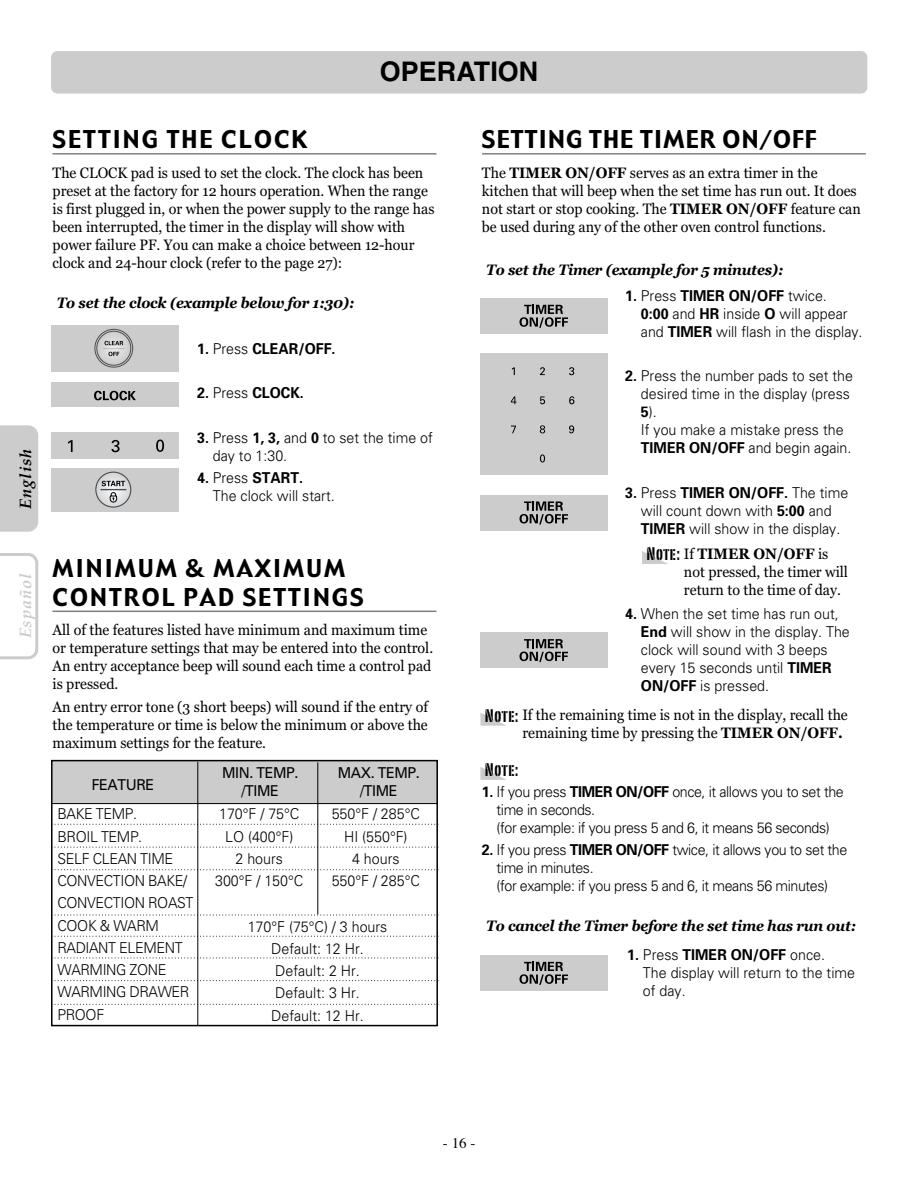
<style>
.page{position:relative;width:918px;height:1190px;background:#fff}
.page>*{position:absolute;margin:0;border:0;box-sizing:border-box;transform-origin:0 0}
.t1{font:700 27px "Helvetica";color:#000}
.t2{font:24px/28.8px "Gadget";letter-spacing:.09em;color:#000}
.t3{font:24px "Gadget";letter-spacing:.05em;color:#000}
.t4{font:18px "Portago ITCTT";letter-spacing:.04em;color:#000}
.t5{font:italic 700 16.5px "Palatino";letter-spacing:.05em;color:#000}
.t6{font:italic 700 16.5px "Palatino";letter-spacing:.05em;color:#ccc}
.t7{font:15px/18px "Georgia";color:#000;scale:.95 1}
.t8{font:300 15px/18px "Univers";color:#000;scale:.95 1}
.t9{font:300 15px/22.2px "Univers";letter-spacing:-.03em;color:#000;scale:.95 1}
.t10{font:italic 700 15px "Georgia";letter-spacing:-.015em;color:#000;scale:.95 1}
.t11{font:15px "Univers";letter-spacing:-.03em;color:#000;scale:.95 1}
.t12{font:700 15px "Univers";color:#000;scale:.95 1}
.t13{font:15px "Times";color:#000}
.s1{font-weight:300}
.s2{font-weight:700}
</style>
<div class="page">
<div style="left:0;top:425px;width:38px;height:106px;background:#ccc"></div>
<svg style="left:0;top:553px;width:38px;height:106px"></svg>
<div style="left:53px;top:53px;width:813px;height:39px;background:#ccc;border-radius:5px"></div>
<div style="left:51px;top:51px;width:816px;height:43px;border:4px solid #ccc;border-radius:5px"></div>
<hr style="left:52px;top:153px;width:384px;height:1px;background:#808080">
<div style="left:51px;top:382px;width:128px;height:25px;background:#ccc"></div>
<svg style="left:94px;top:391px;width:42px;height:9px"></svg>
<div style="left:51px;top:468px;width:128px;height:44px;background:#ccc"></div>
<svg style="left:96px;top:472px;width:35px;height:35px"></svg>
<div style="left:95px;top:471px;width:36px;height:36px;border:1px solid #4d4d4d;border-radius:50%"></div>
<svg style="left:101px;top:481px;width:25px;height:21px"></svg>
<div style="left:51px;top:325px;width:128px;height:46px;background:#ccc"></div>
<div style="left:95px;top:329px;width:38px;height:38px;border:1px solid #4d4d4d;border-radius:50%"></div>
<div style="left:96px;top:331px;width:35px;height:35px;border:1px solid #4d4d4d;border-radius:50%"></div>
<svg style="left:97px;top:331px;width:34px;height:34px"></svg>
<div style="left:51px;top:432px;width:128px;height:27px;background:#ccc"></div>
<svg style="left:68px;top:440px;width:5px;height:12px"></svg>
<svg style="left:111px;top:440px;width:9px;height:12px"></svg>
<svg style="left:156px;top:439px;width:8px;height:13px"></svg>
<hr style="left:52px;top:610px;width:384px;height:2px;background:#808080">
<div style="left:480px;top:298px;width:128px;height:35px;background:#ccc"></div>
<svg style="left:520px;top:305px;width:48px;height:23px"></svg>
<div style="left:480px;top:495px;width:128px;height:35px;background:#ccc"></div>
<svg style="left:520px;top:501px;width:48px;height:23px"></svg>
<div style="left:480px;top:632px;width:128px;height:35px;background:#ccc"></div>
<svg style="left:520px;top:639px;width:48px;height:23px"></svg>
<div style="left:480px;top:955px;width:128px;height:35px;background:#ccc"></div>
<svg style="left:520px;top:961px;width:48px;height:23px"></svg>
<div style="left:480px;top:353px;width:128px;height:121px;background:#ccc"></div>
<svg style="left:512px;top:367px;width:3px;height:8px"></svg>
<svg style="left:540px;top:367px;width:5px;height:8px"></svg>
<svg style="left:569px;top:367px;width:5px;height:8px"></svg>
<svg style="left:511px;top:396px;width:5px;height:8px"></svg>
<svg style="left:540px;top:396px;width:5px;height:8px"></svg>
<svg style="left:569px;top:396px;width:5px;height:8px"></svg>
<svg style="left:511px;top:425px;width:5px;height:8px"></svg>
<svg style="left:540px;top:425px;width:5px;height:8px"></svg>
<svg style="left:540px;top:454px;width:5px;height:8px"></svg>
<svg style="left:569px;top:425px;width:5px;height:8px"></svg>
<hr style="left:482px;top:153px;width:384px;height:1px;background:#808080">
<div style="left:51px;top:761px;width:387px;height:42px;background:#ccc"></div>
<div style="left:51px;top:760px;width:387px;height:266px;border:2px solid #000"></div>
<hr style="left:51px;top:803px;width:387px;height:1px;background:#000">
<svg style="left:52px;top:935px;width:386px;height:1px"></svg>
<svg style="left:52px;top:914px;width:386px;height:1px"></svg>
<svg style="left:52px;top:957px;width:386px;height:1px"></svg>
<svg style="left:52px;top:980px;width:386px;height:1px"></svg>
<svg style="left:52px;top:1004px;width:386px;height:1px"></svg>
<svg style="left:52px;top:824px;width:386px;height:1px"></svg>
<svg style="left:52px;top:846px;width:386px;height:1px"></svg>
<svg style="left:52px;top:869px;width:386px;height:1px"></svg>
<hr style="left:198px;top:762px;width:1px;height:263px;background:#000">
<hr style="left:318px;top:762px;width:1px;height:152px;background:#000">
<svg style="left:480px;top:713px;width:25px;height:12px"></svg>
<svg style="left:480px;top:767px;width:26px;height:13px"></svg>
<svg style="left:642px;top:551px;width:26px;height:13px"></svg>
<h1 class="t1" style="left:380px;top:61px;width:160px">OPERATION</h1>
<p class="t5" style="left:19px;top:508px;width:61px;rotate:-90deg">English</p>
<h2 class="t2" style="left:53px;top:127px;width:256px">SETTING THE CLOCK</h2>
<p class="t7" style="left:53px;top:165px;width:404px">The CLOCK pad is used to set the clock. The clock has been preset at the factory for 12 hours operation. When the range is first plugged in, or when the power supply to the range has been interrupted, the timer in the display will show with power failure PF. You can make a choice between 12-hour clock and 24-hour clock (refer to the page 27):</p>
<p class="t10" style="left:57px;top:296px;width:315px">To set the clock (example below for 1:30):</p>
<p class="t12" style="left:197px;top:343px;width:147px">1. <span class="s1">Press</span> CLEAR/OFF.</p>
<p class="t12" style="left:197px;top:387px;width:114px">2. <span class="s1">Press</span> CLOCK.</p>
<p class="t8" style="left:213px;top:430px;width:233px;text-indent:-16px"><span class="s2">3.</span> Press <span class="s2">1, 3,</span> and <span class="s2">0</span> to set the time of day to 1:30.</p>
<p class="t8" style="left:213px;top:470px;width:130px;text-indent:-16px"><span class="s2">4.</span> Press <span class="s2">START.<br></span>The clock will start.</p>
<p class="t6" style="left:19px;top:638px;width:66px;rotate:-90deg">Español</p>
<h2 class="t2" style="left:53px;top:555px;width:313px">MINIMUM &amp; MAXIMUM<br>CONTROL PAD SETTINGS</h2>
<p class="t7" style="left:53px;top:622px;width:402px">All of the features listed have minimum and maximum time or temperature settings that may be entered into the control.<br>An entry acceptance beep will sound each time a control pad is pressed.</p>
<p class="t7" style="left:53px;top:698px;width:397px;text-align:justify">An entry error tone (3 short beeps) will sound if the entry of the temperature or time is below the minimum or above the maximum settings for the feature.</p>
<p class="t11" style="left:92px;top:779px;width:67px">FEATURE</p>
<p class="t11" style="left:222px;top:767px;width:82px">MIN. TEMP.</p>
<p class="t11" style="left:338px;top:767px;width:88px">MAX. TEMP.</p>
<p class="t11" style="left:242px;top:785px;width:41px">/TIME</p>
<p class="t11" style="left:360px;top:785px;width:41px">/TIME</p>
<p class="t9" style="left:58px;top:804px;width:144px">BAKE TEMP.<br>BROIL TEMP.<br>SELF CLEAN TIME<br>CONVECTION BAKE/<br>CONVECTION ROAST<br>COOK &amp; WARM<br>RADIANT ELEMENT<br>WARMING ZONE<br>WARMING DRAWER<br>PROOF</p>
<p class="t8" style="left:215px;top:804px;width:94px;line-height:22.2px;text-align:center">170°F / 75°C<br>LO (400°F)<br>2 hours<br>300°F / 150°C</p>
<p class="t8" style="left:332px;top:804px;width:94px;line-height:22.2px;text-align:center">550°F / 285°C<br>HI (550°F)<br>4 hours<br>550°F / 285°C</p>
<p class="t8" style="left:248px;top:916px;width:149px;line-height:22.2px;text-align:center">170°F (75°C) / 3 hours<br>Default: 12 Hr.<br>Default: 2 Hr.<br>Default: 3 Hr.<br>Default: 12 Hr.</p>
<h2 class="t3" style="left:482px;top:130px;width:336px">SETTING THE TIMER ON/OFF</h2>
<p class="t7" style="left:482px;top:165px;width:400px">The <span class="s2">TIMER ON/OFF</span> serves as an extra timer in the kitchen that will beep when the set time has run out. It does not start or stop cooking. The <span class="s2">TIMER ON/OFF</span> feature can be used during any of the other oven control functions.</p>
<p class="t10" style="left:486px;top:264px;width:314px">To set the Timer (example for 5 minutes):</p>
<p class="t8" style="left:641px;top:288px;width:235px;text-indent:-16px"><span class="s2">1.</span> Press <span class="s2">TIMER ON/OFF</span> twice.<br><span class="s2">0:00</span> and <span class="s2">HR</span> inside <span class="s2">O</span> will appear and <span class="s2">TIMER</span> will flash in the display.</p>
<p class="t8" style="left:641px;top:368px;width:225px;text-indent:-16px"><span class="s2">2.</span> Press the number pads to set the desired time in the display (press<br><span class="s2">5</span>).<br>If you make a mistake press the<br><span class="s2">TIMER ON/OFF</span> and begin again.</p>
<p class="t8" style="left:625px;top:485px;width:236px;text-align:center"><span class="s2">3.</span> Press <span class="s2">TIMER ON/OFF.</span> The time will count down with <span class="s2">5:00</span> and<br><span class="s2">TIMER</span> will show in the display.</p>
<p class="t4" style="left:646px;top:543px;width:35px">Note:</p>
<p class="t7" style="left:684px;top:545px;width:174px">If <span class="s2">TIMER ON/OFF</span> is not pressed, the timer will return to the time of day.</p>
<p class="t8" style="left:641px;top:605px;width:222px;text-indent:-16px"><span class="s2">4.</span> When the set time has run out,<br><span class="s2">End</span> will show in the display. The clock will sound with 3 beeps every 15 seconds until <span class="s2">TIMER<br>ON/OFF</span> is pressed.</p>
<p class="t4" style="left:485px;top:705px;width:35px">Note:</p>
<p class="t7" style="left:522px;top:707px;width:344px">If the remaining time is not in the display, recall the remaining time by pressing the <span class="s2">TIMER ON/OFF.</span></p>
<p class="t4" style="left:485px;top:759px;width:35px">Note:</p>
<p class="t9" style="left:497px;top:784px;width:367px;line-height:18px;text-indent:-15px"><span class="s2">1.</span> If you press <span class="s2">TIMER ON/OFF</span> once, it allows you to set the time in seconds.<br>(for example: if you press 5 and 6, it means 56 seconds)</p>
<p class="t9" style="left:497px;top:842px;width:371px;line-height:18px;text-indent:-15px"><span class="s2">2.</span> If you press <span class="s2">TIMER ON/OFF</span> twice, it allows you to set the time in minutes.<br>(for example: if you press 5 and 6, it means 56 minutes)</p>
<p class="t10" style="left:486px;top:919px;width:391px">To cancel the Timer before the set time has run out:</p>
<p class="t8" style="left:643px;top:947px;width:225px;text-indent:-16px"><span class="s2">1.</span> Press <span class="s2">TIMER ON/OFF</span> once.<br>The display will return to the time of day.</p>
<p class="t13" style="left:443px;top:1137px;width:34px">- 16 -</p>
</div>
